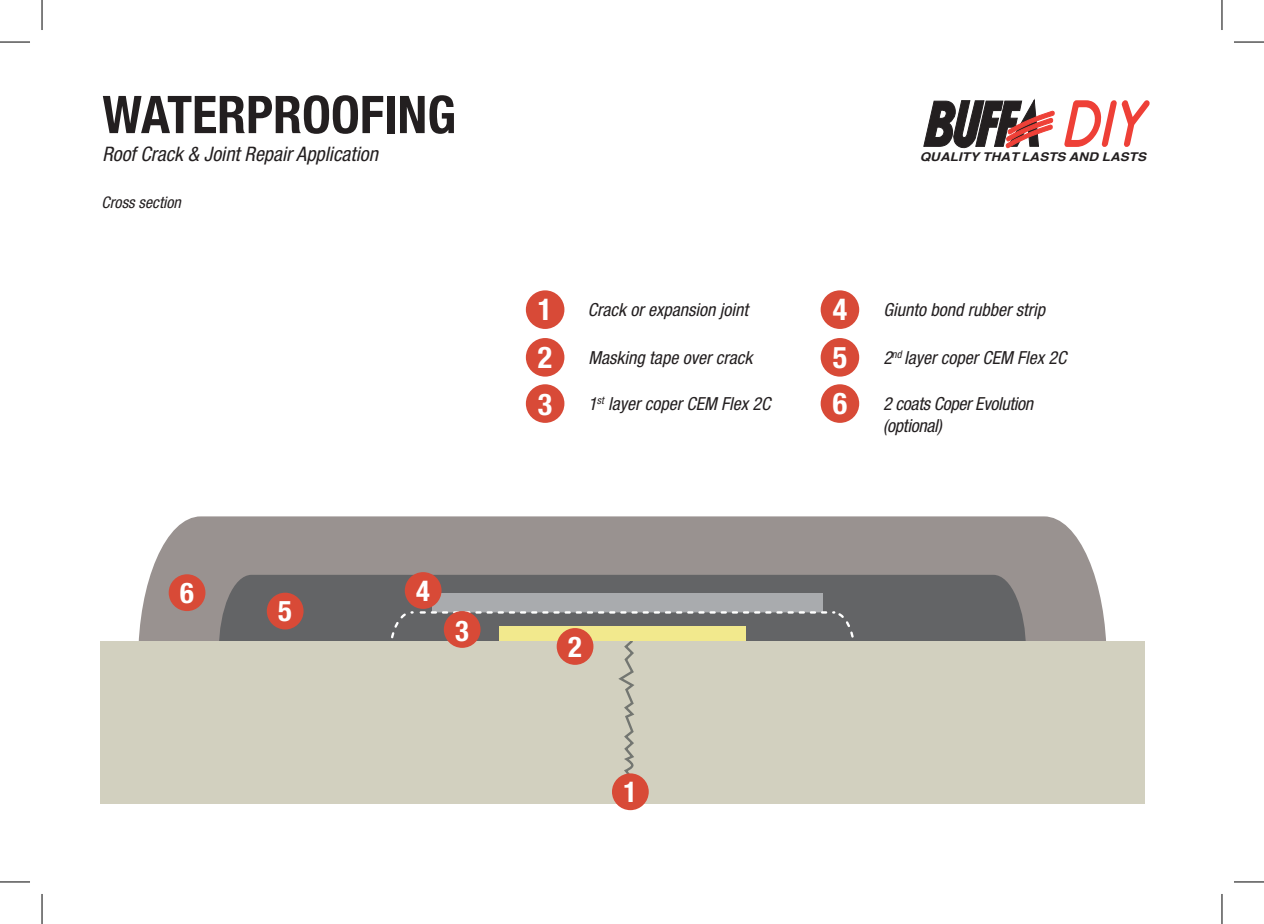
<style>
.page{position:relative;width:1264px;height:924px;background:#fff}
.page>*{position:absolute;margin:0;border:0;box-sizing:border-box;transform-origin:0 0}
.t1{font:700 condensed 52px "Helvetica Neue LT Pro";color:#231f20}
.t2{font:700 condensed 30px/47px "Helvetica Neue LT Pro";color:#fff;text-align:justify}
.t3{font:700 condensed 28.6px "Helvetica Neue LT Pro";color:#fff}
.t4{font:italic condensed 20px "Helvetica Neue LT Pro";color:#231f20}
.t5{font:italic condensed 18px/21.6px "Helvetica Neue LT Pro";color:#231f20}
.t6{font:italic condensed 16px "Helvetica Neue LT Pro";color:#231f20}
.t7{font:italic 700 12px "Helvetica";color:#231f20;scale:1.12 1}
</style>
<div class="page">
<svg style="left:138px;top:516px;width:968px;height:124px;background:#9f9896"></svg>
<div style="left:219px;top:574px;width:806px;height:66px;background:#636466"></div>
<div style="left:431px;top:592px;width:391px;height:91px;background:#a9abae"></div>
<svg style="left:1064px;top:100px;width:86px;height:47px"></svg>
<svg style="left:923px;top:100px;width:131px;height:49px"></svg>
<div style="left:820px;top:290px;width:39px;height:39px;background:#d84a37;border-radius:50%"></div>
<div style="left:820px;top:338px;width:39px;height:38px;background:#d84a37;border-radius:50%"></div>
<div style="left:820px;top:384px;width:39px;height:38px;background:#d84a37;border-radius:50%"></div>
<div style="left:526px;top:290px;width:38px;height:39px;background:#d84a37;border-radius:50%"></div>
<div style="left:526px;top:338px;width:38px;height:38px;background:#d84a37;border-radius:50%"></div>
<div style="left:526px;top:384px;width:38px;height:38px;background:#d84a37;border-radius:50%"></div>
<div style="left:267px;top:592px;width:36px;height:37px;background:#d84a37;border-radius:50%"></div>
<div style="left:100px;top:640px;width:1044px;height:165px;background:#d2d0bf"></div>
<svg style="left:388px;top:609px;width:468px;height:195px"></svg>
<div style="left:499px;top:626px;width:246px;height:14px;background:#f2e98d"></div>
<div style="left:556px;top:627px;width:37px;height:37px;background:#d84a37;border-radius:50%"></div>
<div style="left:169px;top:574px;width:36px;height:36px;background:#d84a37;border-radius:50%"></div>
<div style="left:444px;top:610px;width:36px;height:37px;background:#d84a37;border-radius:50%"></div>
<div style="left:405px;top:572px;width:36px;height:36px;background:#d84a37;border-radius:50%"></div>
<div style="left:6px;top:804px;width:1257px;height:119px;background:#fff"></div>
<div style="left:612px;top:773px;width:36px;height:36px;background:#d84a37;border-radius:50%"></div>
<hr style="left:0;top:42px;width:30px;height:1px;background:#000">
<hr style="left:1233px;top:42px;width:30px;height:1px;background:#000">
<hr style="left:0;top:881px;width:30px;height:1px;background:#000">
<hr style="left:1233px;top:881px;width:30px;height:1px;background:#000">
<hr style="left:42px;top:0;width:1px;height:30px;background:#000">
<hr style="left:42px;top:893px;width:1px;height:30px;background:#000">
<hr style="left:1221px;top:0;width:1px;height:30px;background:#000">
<hr style="left:1221px;top:893px;width:1px;height:30px;background:#000">
<h1 class="t1" style="left:102px;top:83px;width:355px">WATERPROOFING</h1>
<p class="t4" style="left:102px;top:142px;width:277px">Roof Crack &amp; Joint Repair Application</p>
<p class="t6" style="left:102px;top:193px;width:81px">Cross section</p>
<h3 class="t3" style="left:180px;top:575px;width:15px">6</h3>
<h3 class="t3" style="left:278px;top:593px;width:15px">5</h3>
<h3 class="t3" style="left:416px;top:573px;width:15px">4</h3>
<h3 class="t3" style="left:455px;top:613px;width:15px">3</h3>
<h2 class="t2" style="left:538px;top:285px;width:16px">1<br>2<br>3</h2>
<p class="t5" style="left:588px;top:299px;width:162px">Crack or expansion joint</p>
<p class="t5" style="left:588px;top:347px;width:165px">Masking tape over crack</p>
<p class="t5" style="left:588px;top:393px;width:184px">1<sup>st</sup> layer coper CEM Flex 2C</p>
<p class="t7" style="left:919px;top:147px;width:203px">QUALITY THAT LASTS AND LASTS</p>
<h2 class="t2" style="left:832px;top:286px;width:16px">4<br>5<br>6</h2>
<p class="t5" style="left:883px;top:299px;width:163px">Giunto bond rubber strip</p>
<p class="t5" style="left:883px;top:347px;width:185px">2<sup>nd</sup> layer coper CEM Flex 2C</p>
<p class="t5" style="left:883px;top:393px;width:152px">2 coats Coper Evolution (optional)</p>
<h3 class="t3" style="left:568px;top:629px;width:15px">2</h3>
<h3 class="t3" style="left:623px;top:774px;width:15px">1</h3>
</div>
